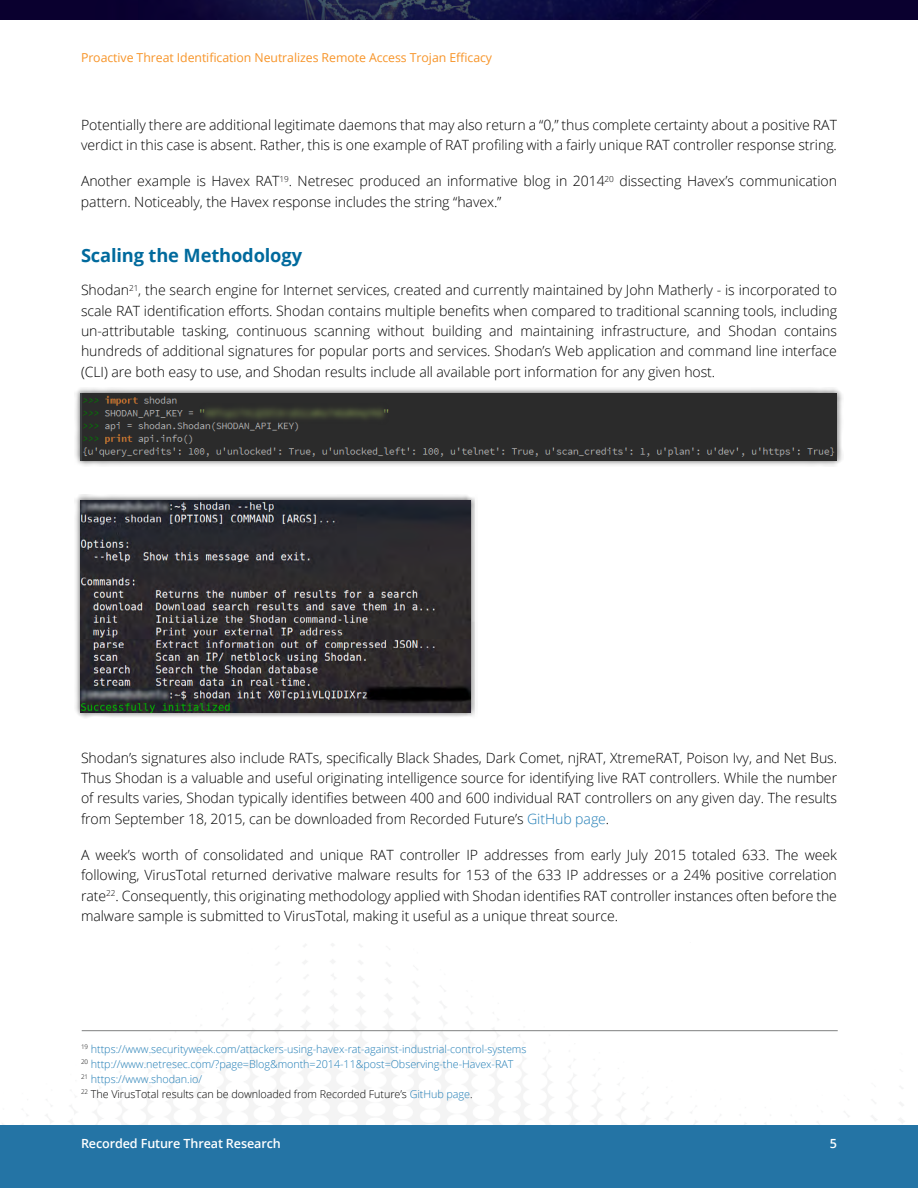
<style>
.page{position:relative;width:918px;height:1188px;background:#fff}
.page>*{position:absolute;margin:0;border:0;box-sizing:border-box;transform-origin:0 0}
.t1{font:700 18.3px "Open Sans";letter-spacing:-.01em;color:#006a9d}
.t2{font:300 14.1px/20.2px "Open Sans";letter-spacing:-.005em;color:#000;text-align:justify}
.t3{font:600 12.6px "Open Sans";letter-spacing:-.01em;color:#fff}
.t4{font:12.3px "Open Sans";letter-spacing:-.005em;color:#f79428}
.t5{font:300 10.8px/15px "Open Sans";letter-spacing:-.005em;color:#1f7cb5}
.s1{color:#1f7cb5}
.s2{color:#000}
</style>
<div class="page">
<div style="left:0;top:1125px;width:918px;height:63px;background:#2474a5"></div>
<img style="left:0;top:0;width:918px;height:19px">
<div style="left:74px;top:387px;width:770px;height:80px;background:#000;opacity:.6"></div>
<img style="left:81px;top:394px;width:756px;height:67px">
<div style="left:74px;top:494px;width:404px;height:225px;background:#000;opacity:.6"></div>
<img style="left:81px;top:501px;width:390px;height:211px">
<hr style="left:82px;top:1030px;width:756px;height:1px;background:#7f8080">
<p class="t4" style="left:81px;top:49px;width:413px">Proactive Threat Identification Neutralizes Remote Access Trojan Efficacy</p>
<p class="t2" style="left:81px;top:114px;width:758px">Potentially there are additional legitimate daemons that may also return a “0,” thus complete certainty about a positive RAT verdict in this case is absent. Rather, this is one example of RAT profiling with a fairly unique RAT controller response string.</p>
<p class="t2" style="left:81px;top:171px;width:758px">Another example is Havex RAT<sup>19</sup>. Netresec produced an informative blog in 2014<sup>20</sup> dissecting Havex’s communication pattern. Noticeably, the Havex response includes the string “havex.”</p>
<p class="t1" style="left:81px;top:242px;width:223px">Scaling the Methodology</p>
<p class="t2" style="left:81px;top:280px;width:758px">Shodan<sup>21</sup>, the search engine for Internet services, created and currently maintained by John Matherly - is incorporated to scale RAT identification efforts. Shodan contains multiple benefits when compared to traditional scanning tools, including un-attributable tasking, continuous scanning without building and maintaining infrastructure, and Shodan contains hundreds of additional signatures for popular ports and services. Shodan’s Web application and command line interface (CLI) are both easy to use, and Shodan results include all available port information for any given host.</p>
<p class="t2" style="left:81px;top:747px;width:758px">Shodan’s signatures also include RATs, specifically Black Shades, Dark Comet, njRAT, XtremeRAT, Poison Ivy, and Net Bus.<br>Thus Shodan is a valuable and useful originating intelligence source for identifying live RAT controllers. While the number of results varies, Shodan typically identifies between 400 and 600 individual RAT controllers on any given day. The results from September 18, 2015, can be downloaded from Recorded Future’s <span class="s1">GitHub page</span>.</p>
<p class="t2" style="left:81px;top:845px;width:758px">A week’s worth of consolidated and unique RAT controller IP addresses from early July 2015 totaled 633. The week following, VirusTotal returned derivative malware results for 153 of the 633 IP addresses or a 24% positive correlation rate<sup>22</sup>. Consequently, this originating methodology applied with Shodan identifies RAT controller instances often before the malware sample is submitted to VirusTotal, making it useful as a unique threat source.</p>
<p class="t5" style="left:81px;top:1041px;width:447px"><sup>19</sup> https://www.securityweek.com/attackers-using-havex-rat-against-industrial-control-systems <sup>20</sup> http://www.netresec.com/?page=Blog&amp;month=2014-11&amp;post=Observing-the-Havex-RAT<br><sup>21</sup> https://www.shodan.io/<br><sup>22</sup> <span class="s2">The VirusTotal results can be downloaded from Recorded Future’s</span> GitHub page<span class="s2">.</span></p>
<p class="t3" style="left:81px;top:1135px;width:201px">Recorded Future Threat Research</p>
<p class="t3" style="left:830px;top:1135px;width:9px">5</p>
</div>
